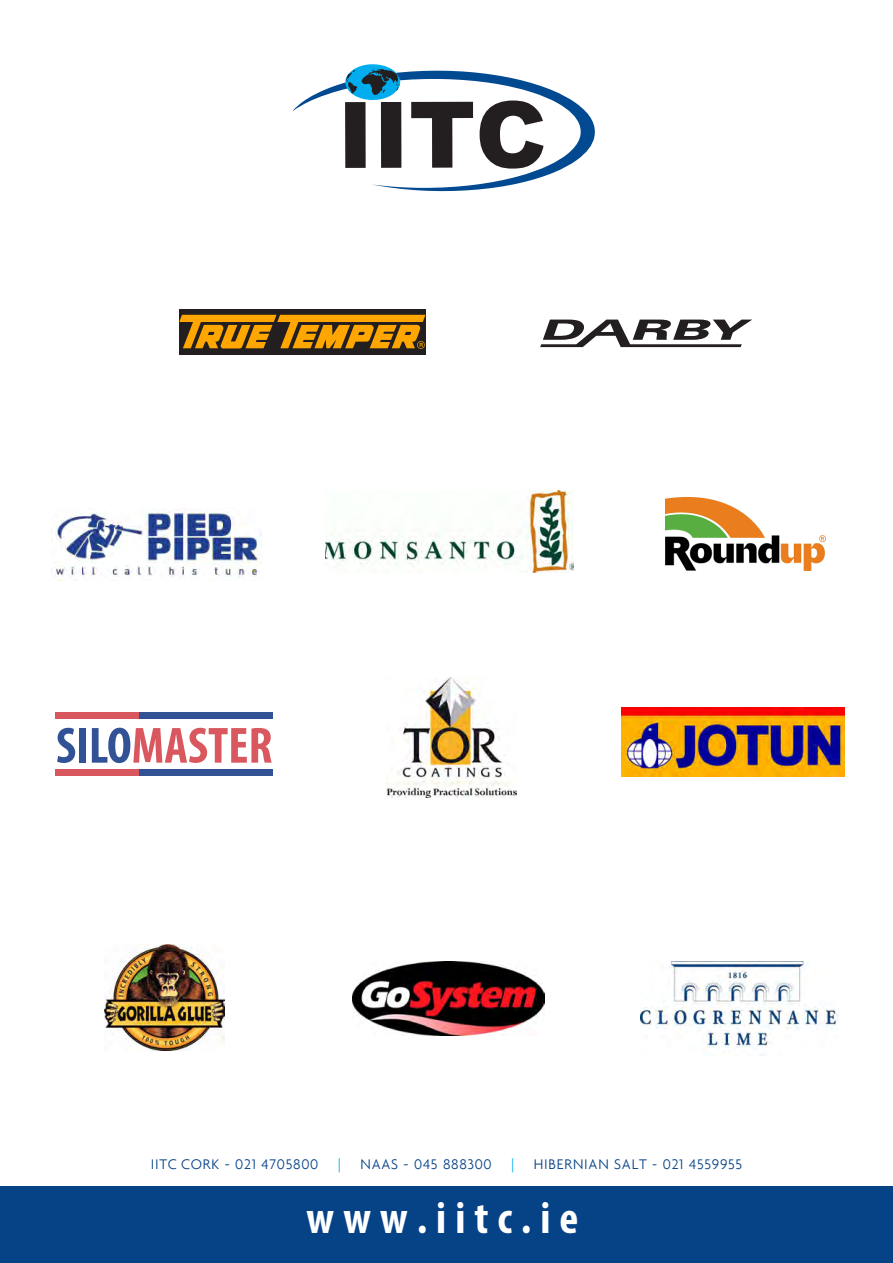
<style>
.page{position:relative;width:893px;height:1263px;background:#fff}
.page>*{position:absolute;margin:0;border:0;box-sizing:border-box;transform-origin:0 0}
.t1{font:700 condensed 51.3px "Myriad Pro";color:#d9585f}
.t2{font:700 condensed 45px "Myriad Pro";letter-spacing:.2em;color:#fff}
.t3{font:300 15px "Agenda";letter-spacing:.05em;color:#054286}
.t4{font:300 15px "Agenda";color:#00aeef}
.s1{color:#325296}
</style>
<div class="page">
<svg style="left:293px;top:64px;width:302px;height:128px"></svg>
<div style="left:0;top:1186px;width:893px;height:77px;background:#054286"></div>
<img style="left:640px;top:961px;width:199px;height:94px">
<svg style="left:540px;top:320px;width:212px;height:27px"></svg>
<img style="left:353px;top:962px;width:192px;height:73px">
<img style="left:104px;top:945px;width:120px;height:106px">
<img style="left:621px;top:707px;width:223px;height:69px">
<img style="left:51px;top:509px;width:211px;height:72px">
<img style="left:325px;top:490px;width:249px;height:82px">
<img style="left:665px;top:497px;width:160px;height:73px">
<img style="left:386px;top:677px;width:131px;height:121px">
<div style="left:179px;top:309px;width:247px;height:46px;background:#231f20"></div>
<svg style="left:179px;top:315px;width:247px;height:34px"></svg>
<div style="left:56px;top:712px;width:83px;height:6px;background:#d9585f"></div>
<div style="left:56px;top:769px;width:83px;height:7px;background:#d9585f"></div>
<div style="left:139px;top:712px;width:133px;height:6px;background:#325296"></div>
<div style="left:139px;top:769px;width:133px;height:7px;background:#325296"></div>
<p class="t1" style="left:56px;top:713px;width:218px"><span class="s1">SILO</span>MASTER</p>
<p class="t3" style="left:151px;top:1156px;width:169px">IITC CORK - 021 4705800</p>
<p class="t4" style="left:338px;top:1156px;width:5px">|</p>
<p class="t3" style="left:361px;top:1156px;width:133px">NAAS - 045 888300</p>
<p class="t4" style="left:511px;top:1156px;width:5px">|</p>
<p class="t3" style="left:534px;top:1156px;width:210px">HIBERNIAN SALT - 021 4559955</p>
<p class="t2" style="left:307px;top:1190px;width:273px">www.iitc.ie</p>
</div>
